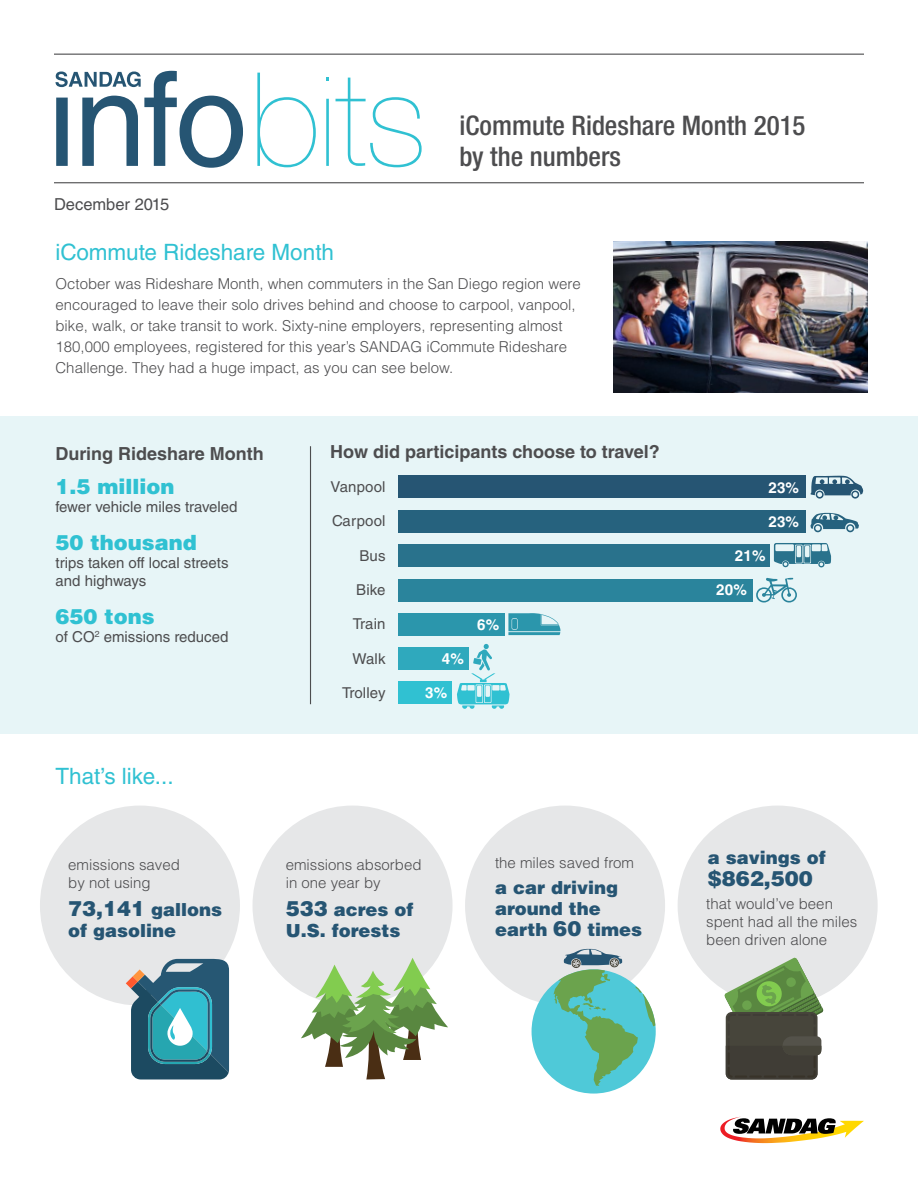
<style>
.page{position:relative;width:918px;height:1188px;background:#fff}
.page>*{position:absolute;margin:0;border:0;box-sizing:border-box;transform-origin:0 0}
.t1{font:500 condensed 27px/31.5px "Helvetica Neue";color:#4d4d4f}
.t2{font:22.5px "Helvetica LT Std";color:#30c1d2}
.t3{font:900 21px "Helvetica LT Std";color:#30c1d2}
.t4{font:900 21px "Helvetica LT Std";color:#265573}
.t5{font:900 18px/21px "Helvetica LT Std";color:#265573}
.t6{font:700 18px "Helvetica LT Std";color:#4d4d4f}
.t7{font:16.5px "Helvetica LT Std";color:#4d4d4f}
.t8{font:700 15.15px "Helvetica LT Std";letter-spacing:.01em;color:#fff}
.t9{font:300 15px/21px "Helvetica LT Std";color:#4d4d4f}
.t10{font:15px/18px "Helvetica LT Std";color:#4d4d4f}
.s1{font-size:21px}
</style>
<div class="page">
<div style="left:40px;top:806px;width:200px;height:200px;background:#e6e7e8;border-radius:50%"></div>
<div style="left:253px;top:806px;width:200px;height:200px;background:#e6e7e8;border-radius:50%"></div>
<div style="left:678px;top:806px;width:200px;height:200px;background:#e6e7e8;border-radius:50%"></div>
<div style="left:465px;top:806px;width:200px;height:200px;background:#e6e7e8;border-radius:50%"></div>
<div style="left:0;top:416px;width:918px;height:318px;background:#e7f5f7"></div>
<hr style="left:310px;top:446px;width:1px;height:258px;background:#4d4d4f">
<div style="left:398px;top:475px;width:407px;height:23px;background:#265573"></div>
<div style="left:398px;top:544px;width:372px;height:23px;background:#29728c"></div>
<div style="left:398px;top:613px;width:106px;height:23px;background:#2b96ac"></div>
<div style="left:398px;top:681px;width:53px;height:23px;background:#30c1d2"></div>
<div style="left:398px;top:510px;width:407px;height:23px;background:#26627e"></div>
<div style="left:398px;top:579px;width:354px;height:23px;background:#2a849c"></div>
<div style="left:398px;top:648px;width:71px;height:22px;background:#2fa9bd"></div>
<svg style="left:756px;top:578px;width:41px;height:25px"></svg>
<svg style="left:774px;top:543px;width:57px;height:24px"></svg>
<svg style="left:508px;top:613px;width:52px;height:22px"></svg>
<div style="left:512px;top:619px;width:5px;height:10px;background:#2b96ac"></div>
<svg style="left:457px;top:644px;width:53px;height:65px"></svg>
<svg style="left:810px;top:476px;width:53px;height:23px"></svg>
<svg style="left:810px;top:512px;width:49px;height:20px"></svg>
<svg style="left:56px;top:71px;width:187px;height:97px"></svg>
<svg style="left:257px;top:73px;width:165px;height:94px"></svg>
<hr style="left:54px;top:54px;width:810px;height:1px;background:#4d4d4f">
<hr style="left:54px;top:182px;width:810px;height:1px;background:#4d4d4f">
<svg style="left:301px;top:958px;width:147px;height:121px"></svg>
<svg style="left:724px;top:957px;width:100px;height:122px"></svg>
<div style="left:532px;top:969px;width:124px;height:125px;background:#4fc9d8;border-radius:50%"></div>
<svg style="left:554px;top:948px;width:101px;height:138px"></svg>
<svg style="left:126px;top:959px;width:103px;height:120px"></svg>
<svg style="left:720px;top:1117px;width:144px;height:26px"></svg>
<img style="left:613px;top:242px;width:254px;height:151px">
<p class="t7" style="left:54px;top:194px;width:117px">December 2015</p>
<h1 class="t1" style="left:460px;top:109px;width:348px">iCommute Rideshare Month 2015 by the numbers</h1>
<h2 class="t2" style="left:56px;top:239px;width:280px">iCommute Rideshare Month</h2>
<p class="t9" style="left:56px;top:273px;width:527px">October was Rideshare Month, when commuters in the San Diego region were encouraged to leave their solo drives behind and choose to carpool, vanpool, bike, walk, or take transit to work. Sixty-nine employers, representing almost 180,000 employees, registered for this year’s SANDAG iCommute Rideshare Challenge. They had a huge impact, as you can see below.</p>
<p class="t6" style="left:56px;top:442px;width:210px">During Rideshare Month</p>
<h3 class="t3" style="left:56px;top:473px;width:120px">1.5 million</h3>
<p class="t10" style="left:56px;top:497px;width:184px">fewer vehicle miles traveled</p>
<h3 class="t3" style="left:56px;top:529px;width:143px">50 thousand</h3>
<p class="t10" style="left:56px;top:554px;width:175px">trips taken off local streets and highways</p>
<h3 class="t3" style="left:56px;top:603px;width:101px">650 tons</h3>
<p class="t10" style="left:56px;top:628px;width:174px">of CO<sup>2</sup> emissions reduced</p>
<h2 class="t2" style="left:56px;top:763px;width:120px">That’s like...</h2>
<p class="t6" style="left:330px;top:441px;width:331px">How did participants choose to travel?</p>
<p class="t10" style="left:331px;top:477px;width:56px">Vanpool</p>
<p class="t10" style="left:332px;top:512px;width:55px">Carpool</p>
<p class="t10" style="left:359px;top:546px;width:28px">Bus</p>
<p class="t10" style="left:356px;top:581px;width:31px">Bike</p>
<p class="t10" style="left:353px;top:615px;width:34px">Train</p>
<p class="t10" style="left:352px;top:649px;width:35px">Walk</p>
<p class="t10" style="left:342px;top:684px;width:45px">Trolley</p>
<p class="t8" style="left:442px;top:650px;width:24px">4%</p>
<p class="t8" style="left:425px;top:684px;width:24px">3%</p>
<p class="t8" style="left:477px;top:615px;width:24px">6%</p>
<p class="t9" style="left:68px;top:856px;width:113px;line-height:18px">emissions saved by not using</p>
<p class="t9" style="left:286px;top:856px;width:137px;line-height:18px">emissions absorbed in one year by</p>
<p class="t9" style="left:495px;top:852px;width:140px">the miles saved from</p>
<p class="t5" style="left:495px;top:876px;width:149px">a car driving around the earth <span class="s1">60</span> times</p>
<p class="t5" style="left:68px;top:899px;width:156px"><span class="s1">73,141</span> gallons of gasoline</p>
<p class="t5" style="left:286px;top:899px;width:129px"><span class="s1">533</span> acres of<br>U.S. forests</p>
<p class="t8" style="left:768px;top:478px;width:32px">23%</p>
<p class="t8" style="left:768px;top:512px;width:32px">23%</p>
<p class="t8" style="left:735px;top:547px;width:32px">21%</p>
<p class="t8" style="left:716px;top:581px;width:32px">20%</p>
<p class="t5" style="left:708px;top:846px;width:120px">a savings of</p>
<h3 class="t4" style="left:708px;top:865px;width:107px">$862,500</h3>
<p class="t9" style="left:706px;top:894px;width:152px;line-height:18px">that would’ve been spent had all the miles been driven alone</p>
</div>
